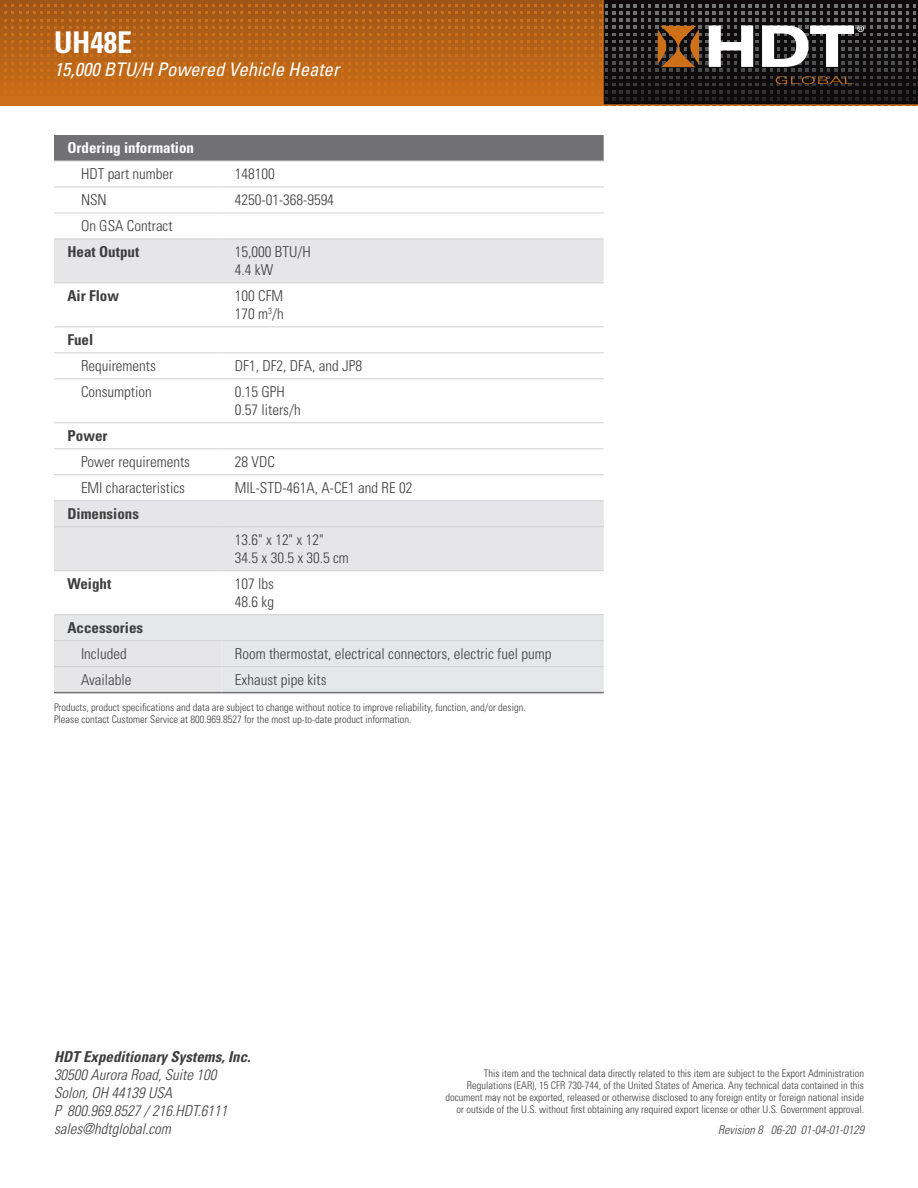
<style>
.page{position:relative;width:918px;height:1188px;background:#fff}
.page>*{position:absolute;margin:0;border:0;box-sizing:border-box;transform-origin:0 0}
.HDT_DS_Page_Title01{font:700 condensed 30px "Univers LT Std";color:#fff}
.HDT_DS_Page_Subhead{font:italic condensed 18.75px "Univers LT Std";color:#fff}
.HDT_DS_Data_Text{font:300 condensed 15px/18px "Univers LT Std";color:#3e3e3f}
.t1{font:italic 300 condensed 15px/18px "Univers LT Std";color:#3e3e3f}
.HDT_DS_Data_Subhead{font:700 condensed 15px "Univers LT Std";color:#3e3e3f}
.t2{font:italic 700 condensed 15px "Univers LT Std";color:#3e3e3f}
.HDT_DS_Data_Text-2{font:700 condensed 15px "Univers LT Std";color:#fff}
.HDT_DS_Data_Text-3{font:700 condensed 15px "Univers LT Std";color:#3e3e3f}
.HDT_DS_Revision_Text{font:italic 300 condensed 12px "Univers LT Std";color:#3e3e3f}
.HDT_DS_Data_Footnbot{font:300 condensed 10.5px/12px "Univers LT Std";color:#3e3e3f}
</style>
<div class="page">
<svg style="left:0;top:0;width:604px;height:106px;background:#a25717"></svg>
<svg style="left:4px;top:4px;width:912px;height:102px;background:#915622"></svg>
<div style="left:54px;top:135px;width:550px;height:26px;background:#717074"></div>
<div style="left:54px;top:240px;width:550px;height:43px;background:#e6e6e8"></div>
<div style="left:54px;top:501px;width:550px;height:71px;background:#e6e6e8"></div>
<div style="left:54px;top:615px;width:550px;height:77px;background:#e6e7e9"></div>
<hr style="left:54px;top:161px;width:167px;height:1px;background:#d0d0d3">
<hr style="left:221px;top:161px;width:383px;height:1px;background:#d0d0d3">
<hr style="left:54px;top:187px;width:167px;height:1px;background:#d0d0d3">
<hr style="left:221px;top:187px;width:383px;height:1px;background:#d0d0d3">
<hr style="left:54px;top:213px;width:167px;height:1px;background:#d0d0d3">
<hr style="left:221px;top:213px;width:383px;height:1px;background:#d0d0d3">
<hr style="left:54px;top:239px;width:167px;height:1px;background:#d0d0d3">
<hr style="left:221px;top:239px;width:383px;height:1px;background:#d0d0d3">
<hr style="left:54px;top:283px;width:167px;height:1px;background:#d0d0d3">
<hr style="left:221px;top:283px;width:383px;height:1px;background:#d0d0d3">
<hr style="left:54px;top:327px;width:167px;height:1px;background:#d0d0d3">
<hr style="left:221px;top:327px;width:383px;height:1px;background:#d0d0d3">
<hr style="left:54px;top:352px;width:167px;height:1px;background:#d0d0d3">
<hr style="left:221px;top:352px;width:383px;height:1px;background:#d0d0d3">
<hr style="left:54px;top:378px;width:167px;height:1px;background:#d0d0d3">
<hr style="left:221px;top:378px;width:383px;height:1px;background:#d0d0d3">
<hr style="left:54px;top:422px;width:167px;height:1px;background:#d0d0d3">
<hr style="left:221px;top:422px;width:383px;height:1px;background:#d0d0d3">
<hr style="left:54px;top:448px;width:167px;height:1px;background:#d0d0d3">
<hr style="left:221px;top:448px;width:383px;height:1px;background:#d0d0d3">
<hr style="left:54px;top:474px;width:167px;height:1px;background:#d0d0d3">
<hr style="left:221px;top:474px;width:383px;height:1px;background:#d0d0d3">
<hr style="left:54px;top:500px;width:167px;height:1px;background:#d0d0d3">
<hr style="left:221px;top:500px;width:383px;height:1px;background:#d0d0d3">
<hr style="left:54px;top:526px;width:167px;height:1px;background:#d0d0d3">
<hr style="left:221px;top:526px;width:383px;height:1px;background:#d0d0d3">
<hr style="left:54px;top:570px;width:167px;height:1px;background:#d0d0d3">
<hr style="left:221px;top:570px;width:383px;height:1px;background:#d0d0d3">
<hr style="left:54px;top:614px;width:167px;height:1px;background:#d0d0d3">
<hr style="left:221px;top:614px;width:383px;height:1px;background:#d0d0d3">
<hr style="left:54px;top:640px;width:167px;height:1px;background:#d0d0d3">
<hr style="left:221px;top:640px;width:383px;height:1px;background:#d0d0d3">
<hr style="left:54px;top:666px;width:167px;height:1px;background:#d0d0d3">
<hr style="left:221px;top:666px;width:383px;height:1px;background:#d0d0d3">
<hr style="left:54px;top:692px;width:167px;height:1px;background:#717074">
<hr style="left:221px;top:692px;width:383px;height:1px;background:#717074">
<p class="HDT_DS_Page_Title01" style="left:54px;top:24px;width:80px">UH48E</p>
<p class="HDT_DS_Page_Subhead" style="left:54px;top:57px;width:287px">15,000 BTU/H Powered Vehicle Heater</p>
<p class="HDT_DS_Data_Text-2" style="left:68px;top:139px;width:128px">Ordering information</p>
<p class="HDT_DS_Data_Text" style="left:81px;top:165px;width:94px">HDT part number</p>
<p class="HDT_DS_Data_Text" style="left:235px;top:165px;width:41px">148100</p>
<p class="HDT_DS_Data_Text" style="left:81px;top:191px;width:27px">NSN</p>
<p class="HDT_DS_Data_Text" style="left:235px;top:191px;width:101px">4250-01-368-9594</p>
<p class="HDT_DS_Data_Text" style="left:81px;top:217px;width:93px">On GSA Contract</p>
<p class="HDT_DS_Data_Text-3" style="left:68px;top:243px;width:73px">Heat Output</p>
<p class="HDT_DS_Data_Text" style="left:235px;top:243px;width:77px">15,000 BTU/H</p>
<p class="HDT_DS_Data_Text" style="left:235px;top:261px;width:40px">4.4 kW</p>
<p class="HDT_DS_Data_Subhead" style="left:68px;top:287px;width:53px">Air Flow</p>
<p class="HDT_DS_Data_Text" style="left:235px;top:287px;width:50px">100 CFM</p>
<p class="HDT_DS_Data_Text" style="left:235px;top:305px;width:50px">170 m<sup>3</sup>/h</p>
<p class="HDT_DS_Data_Subhead" style="left:68px;top:331px;width:27px">Fuel</p>
<p class="HDT_DS_Data_Text" style="left:81px;top:357px;width:76px">Requirements</p>
<p class="HDT_DS_Data_Text" style="left:235px;top:357px;width:129px">DF1, DF2, DFA, and JP8</p>
<p class="HDT_DS_Data_Text" style="left:81px;top:383px;width:72px">Consumption</p>
<p class="HDT_DS_Data_Text" style="left:235px;top:383px;width:51px">0.15 GPH</p>
<p class="HDT_DS_Data_Text" style="left:235px;top:401px;width:67px">0.57 liters/h</p>
<p class="HDT_DS_Data_Subhead" style="left:68px;top:427px;width:42px">Power</p>
<p class="HDT_DS_Data_Text" style="left:81px;top:453px;width:111px">Power requirements</p>
<p class="HDT_DS_Data_Text" style="left:235px;top:453px;width:41px">28 VDC</p>
<p class="HDT_DS_Data_Text" style="left:81px;top:479px;width:106px">EMI characteristics</p>
<p class="HDT_DS_Data_Text" style="left:235px;top:479px;width:179px">MIL-STD-461A, A-CE1 and RE 02</p>
<p class="HDT_DS_Data_Subhead" style="left:68px;top:505px;width:73px">Dimensions</p>
<p class="HDT_DS_Data_Text" style="left:235px;top:531px;width:90px">13.6" x 12" x 12"</p>
<p class="HDT_DS_Data_Text" style="left:235px;top:549px;width:116px">34.5 x 30.5 x 30.5 cm</p>
<p class="HDT_DS_Data_Subhead" style="left:68px;top:575px;width:45px">Weight</p>
<p class="HDT_DS_Data_Text" style="left:235px;top:575px;width:41px">107 lbs<br>48.6 kg</p>
<p class="HDT_DS_Data_Subhead" style="left:68px;top:619px;width:77px">Accessories</p>
<p class="HDT_DS_Data_Text" style="left:81px;top:645px;width:47px">Included</p>
<p class="HDT_DS_Data_Text" style="left:235px;top:645px;width:318px">Room thermostat, electrical connectors, electric fuel pump</p>
<p class="HDT_DS_Data_Text" style="left:81px;top:671px;width:52px">Available</p>
<p class="HDT_DS_Data_Text" style="left:235px;top:671px;width:93px">Exhaust pipe kits</p>
<p class="HDT_DS_Data_Footnbot" style="left:54px;top:702px;width:473px">Products, product specifications and data are subject to change without notice to improve reliability, function, and/or design.<br>Please contact Customer Service at 800.969.8527 for the most up-to-date product information.</p>
<h3 class="t2" style="left:54px;top:1047px;width:198px">HDT Expeditionary Systems, Inc.</h3>
<h3 class="t1" style="left:54px;top:1066px;width:175px">30500 Aurora Road, Suite 100<br>Solon, OH 44139 USA<br>P 800.969.8527 / 216.HDT.6111 sales@hdtglobal.com</h3>
<p class="HDT_DS_Data_Footnbot" style="left:445px;top:1068px;width:420px;text-align:right">This item and the technical data directly related to this item are subject to the Export Administration Regulations (EAR), 15 CFR 730-744, of the United States of America. Any technical data contained in this document may not be exported, released or otherwise disclosed to any foreign entity or foreign national inside or outside of the U.S. without first obtaining any required export license or other U.S. Government approval.</p>
<p class="HDT_DS_Revision_Text" style="left:718px;top:1123px;width:147px">Revision 8 06-20 01-04-01-0129</p>
</div>
